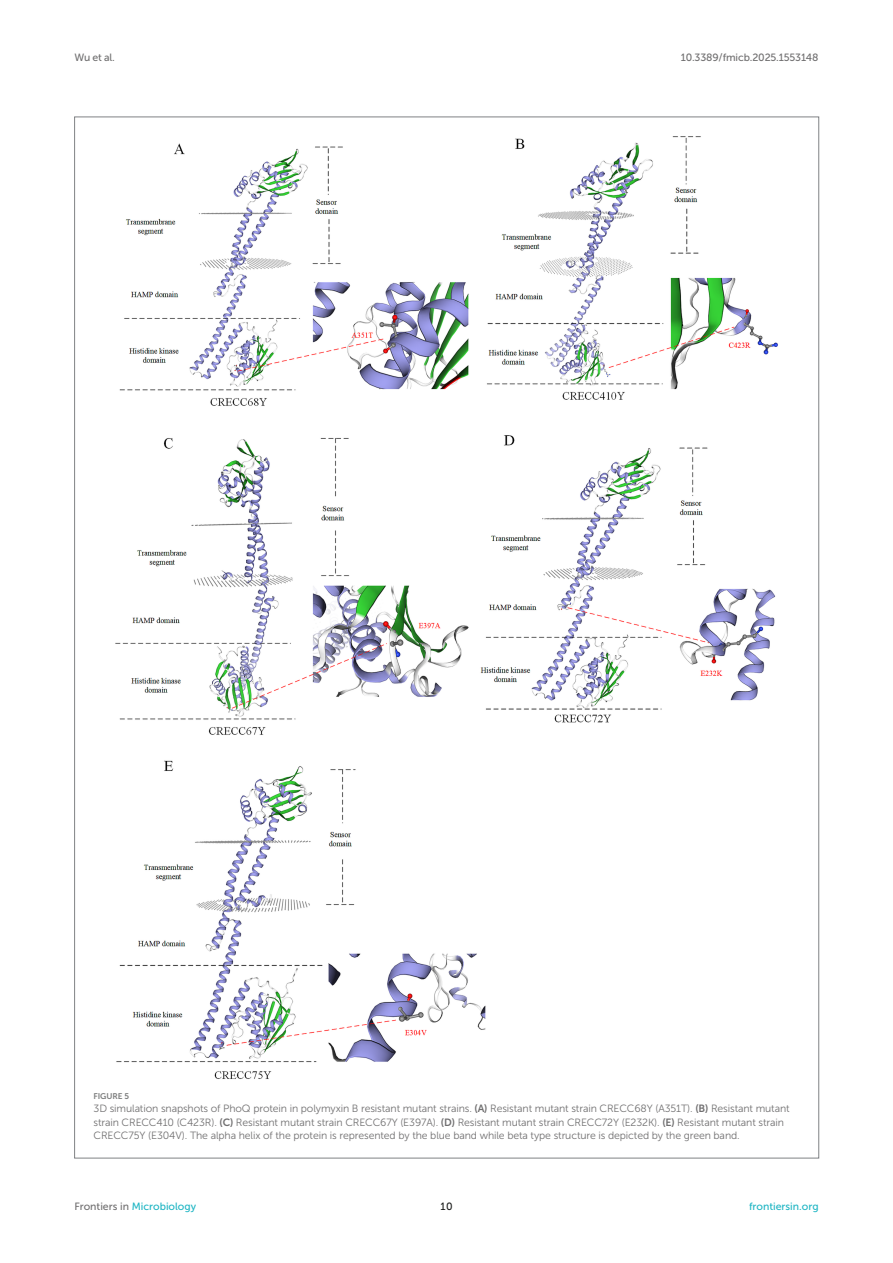
<style>
.page{position:relative;width:893px;height:1263px;background:#fff}
.page>*{position:absolute;margin:0;border:0;box-sizing:border-box;transform-origin:0 0}
.FIG_LEG{font:10.5px/13.5px "Museo Sans 300";letter-spacing:-.01em;color:#706f70}
.t1{font:10.5px "Museo Sans 500";color:#1db5c3}
.t2{font:10.5px "Museo Sans 500";letter-spacing:-.015em;color:#706f70}
.t3{font:10.5px "Museo Sans 500";color:#1b1c1b}
.FIG_HD{font:8.25px "Museo Sans 700";letter-spacing:-.01em;color:#7e7f7f}
.s1{font-family:"Museo Sans 700"}
.s2{color:#706f70}
</style>
<div class="page">
<img style="left:115px;top:136px;width:663px;height:943px">
<p class="t2" style="left:74px;top:51px;width:42px">Wu et al.</p>
<p class="t2" style="left:681px;top:51px;width:139px">10.3389/fmicb.2025.1553148</p>
<p class="FIG_HD" style="left:94px;top:1091px;width:37px">FIGURE 5</p>
<p class="FIG_LEG" style="left:94px;top:1102px;width:698px">3D simulation snapshots of PhoQ protein in polymyxin B resistant mutant strains. <span class="s1">(A)</span> Resistant mutant strain CRECC68Y (A351T). <span class="s1">(B)</span> Resistant mutant strain CRECC410 (C423R). <span class="s1">(C)</span> Resistant mutant strain CRECC67Y (E397A). <span class="s1">(D)</span> Resistant mutant strain CRECC72Y (E232K). <span class="s1">(E)</span> Resistant mutant strain<br>CRECC75Y (E304V). The alpha helix of the protein is represented by the blue band while beta type structure is depicted by the green band.</p>
<p class="t1" style="left:74px;top:1200px;width:123px"><span class="s2">Frontiers in</span> Microbiology</p>
<p class="t3" style="left:440px;top:1200px;width:14px">10</p>
<p class="t1" style="left:749px;top:1200px;width:71px">frontiersin.org</p>
</div>
